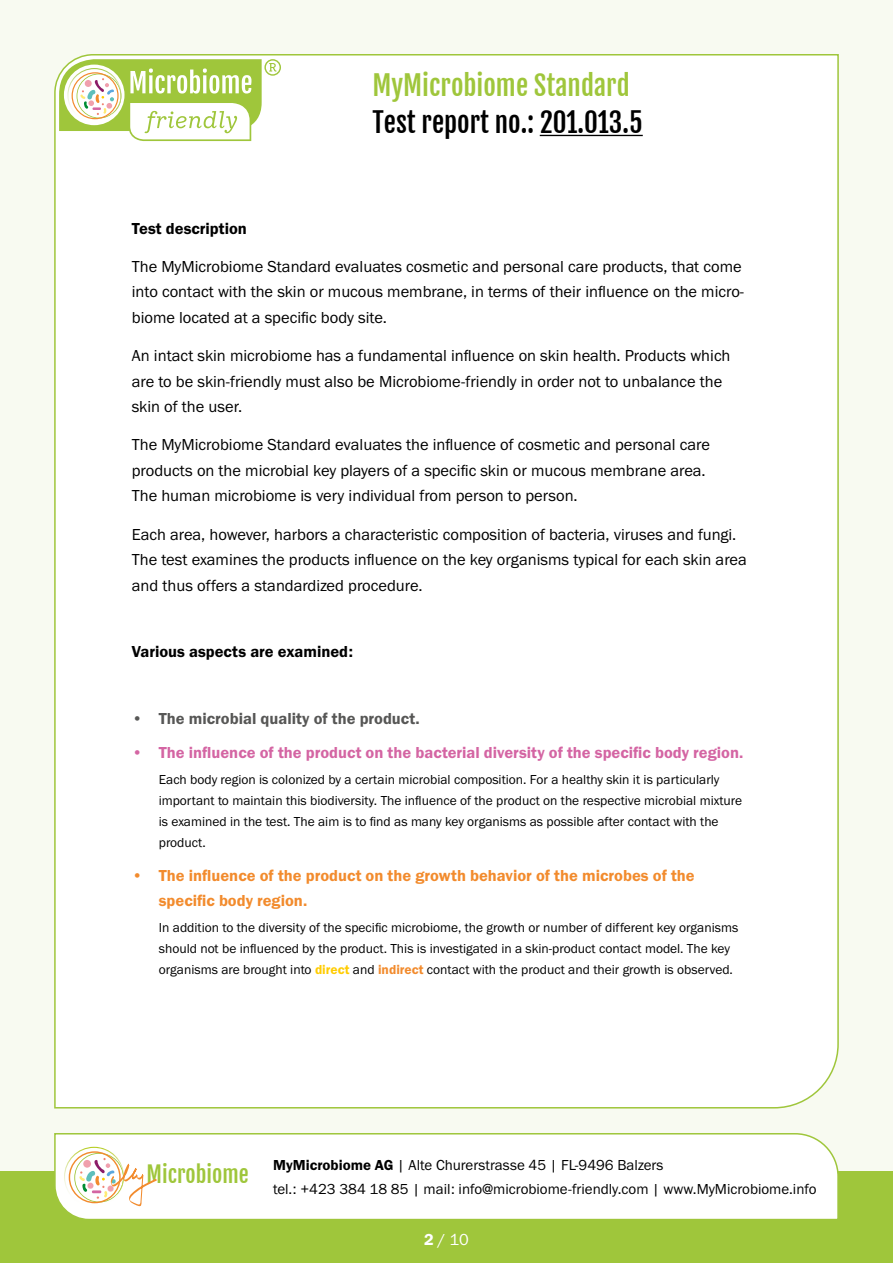
<style>
.page{position:relative;width:893px;height:1263px;background:#f8faf1}
.page>*{position:absolute;margin:0;border:0;box-sizing:border-box;transform-origin:0 0}
.t1{font:27px "Fjalla One";color:#000}
.t2{font:27px "Fjalla One";color:#9fc63b}
.t3{font:22.05px "Fjalla One";color:#9fc63b}
.t4{font:16.5px/25.5px "Franklin Gothic URW Boo";color:#000}
.t5{font:16.5px/25.5px "Franklin Gothic URW Dem";color:#f28b2d}
.t6{font:16.5px "Franklin Gothic URW Dem";color:#d465a3}
.t7{font:16.5px "Franklin Gothic URW Dem";color:#000}
.t8{font:16.5px "Franklin Gothic URW Dem";color:#575756}
.t9{font:16.5px "Franklin Gothic URW Boo";color:#fff}
.t10{font:15px/24px "Franklin Gothic URW Boo";color:#000}
.t11{font:13.5px/21px "Franklin Gothic URW Boo";color:#000}
.s1{font-family:"Franklin Gothic URW Dem";color:#fc0}
.s2{font-family:"Franklin Gothic URW Dem";color:#f28b2d}
.s3{font-family:"Franklin Gothic URW Dem"}
</style>
<div class="page">
<div style="left:54px;top:54px;width:785px;height:1055px;background:#fff"></div>
<div style="left:0;top:1171px;width:893px;height:92px;background:#9fc63b"></div>
<div style="left:54px;top:1133px;width:785px;height:86px;background:#fff"></div>
<img style="left:64px;top:1147px;width:60px;height:60px">
<svg style="left:69px;top:1151px;width:88px;height:56px"></svg>
<hr style="left:540px;top:135px;width:103px;height:1px;background:#000">
<svg style="left:59px;top:59px;width:222px;height:82px"></svg>
<h1 class="t2" style="left:372px;top:69px;width:259px">MyMicrobiome Standard</h1>
<h1 class="t1" style="left:372px;top:106px;width:272px">Test report no.: 201.013.5</h1>
<p class="t7" style="left:132px;top:219px;width:117px">Test description</p>
<p class="t4" style="left:132px;top:253px;width:614px">The MyMicrobiome Standard evaluates cosmetic and personal care products, that come into contact with the skin or mucous membrane, in terms of their influence on the micro&shy;biome located at a specific body site.</p>
<p class="t4" style="left:132px;top:342px;width:600px">An intact skin microbiome has a fundamental influence on skin health. Products which are to be skin-friendly must also be Microbiome-friendly in order not to unbalance the skin of the user.</p>
<p class="t4" style="left:132px;top:432px;width:580px">The MyMicrobiome Standard evaluates the influence of cosmetic and personal care products on the microbial key players of a specific skin or mucous membrane area.<br>The human microbiome is very individual from person to person.</p>
<p class="t4" style="left:132px;top:521px;width:616px">Each area, however, harbors a characteristic composition of bacteria, viruses and fungi.<br>The test examines the products influence on the key organisms typical for each skin area and thus offers a standardized procedure.</p>
<p class="t7" style="left:132px;top:642px;width:223px">Various aspects are examined:</p>
<p class="t8" style="left:132px;top:708px;width:290px">• The microbial quality of the product.</p>
<p class="t6" style="left:132px;top:742px;width:613px">• The influence of the product on the bacterial diversity of the specific body region.</p>
<p class="t11" style="left:159px;top:768px;width:585px">Each body region is colonized by a certain microbial composition. For a healthy skin it is particularly important to maintain this biodiversity. The influence of the product on the respective microbial mixture is examined in the test. The aim is to find as many key organisms as possible after contact with the product.</p>
<p class="t5" style="left:159px;top:862px;width:537px;text-indent:-27px">• The influence of the product on the growth behavior of the microbes of the specific body region.</p>
<p class="t11" style="left:159px;top:916px;width:581px">In addition to the diversity of the specific microbiome, the growth or number of different key organisms should not be influenced by the product. This is investigated in a skin-product contact model. The key organisms are brought into <span class="s1">direct</span> and <span class="s2">indirect</span> contact with the product and their growth is observed.</p>
<h2 class="t3" style="left:147px;top:1160px;width:104px">Microbiome</h2>
<p class="t10" style="left:273px;top:1152px;width:545px"><span class="s3">MyMicrobiome AG</span> | Alte Churerstrasse 45 | FL-9496 Balzers<br>tel.: +423 384 18 85 | mail: info@microbiome-friendly.com | www.MyMicrobiome.info</p>
<p class="t9" style="left:424px;top:1229px;width:46px"><span class="s3">2</span> / 10</p>
</div>
